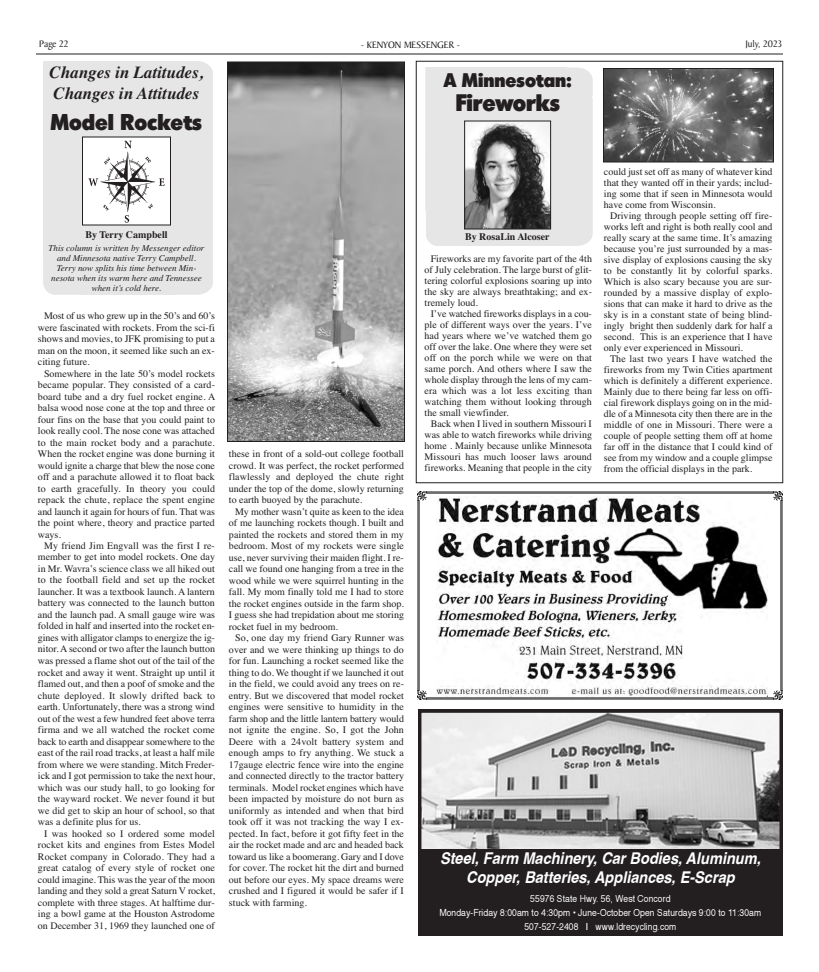
<style>
.page{position:relative;width:819px;height:972px;background:#fff}
.page>*{position:absolute;margin:0;border:0;box-sizing:border-box;transform-origin:0 0}
.t1{font:23px "Admisi Display S Si";color:#231f20}
.t2{font:22px "Admisi Display S Si";color:#231f20}
.t3{font:19px "Admisi Display S Si";color:#231f20}
.t4{font:italic 700 17px/21px "Times";color:#231f20}
.t5{font:16.2px/18.4px "Helvetica Bold Oblique+T42+IYVPNQ";color:#fff;text-align:center;scale:.9 1}
.t6{font:10px/11.5px "Times";color:#231f20;text-align:justify}
.t7{font:10px "Baker Signet";color:#231f20}
.t8{font:700 10px "Times";color:#231f20}
.t9{font:9.7px/14.2px "Helvetica+T42+ILIVHH";color:#fff;text-align:center;scale:.9 1}
.t10{font:italic 9px/10px "Times";color:#231f20;text-align:center}
</style>
<div class="page">
<hr style="left:36px;top:54px;width:747px;height:1px;background:#231f20">
<svg style="left:417px;top:491px;width:366px;height:209px"></svg>
<img style="left:437px;top:501px;width:331px;height:189px">
<svg style="left:417px;top:492px;width:9px;height:9px"></svg>
<svg style="left:774px;top:492px;width:9px;height:9px"></svg>
<svg style="left:774px;top:690px;width:9px;height:9px"></svg>
<svg style="left:417px;top:690px;width:9px;height:9px"></svg>
<img style="left:426px;top:492px;width:348px;height:9px">
<img style="left:774px;top:501px;width:9px;height:189px">
<img style="left:426px;top:690px;width:348px;height:9px">
<img style="left:417px;top:501px;width:9px;height:189px">
<div style="left:416px;top:61px;width:367px;height:422px;border:1px solid #231f20"></div>
<div style="left:426px;top:68px;width:166px;height:178px;background:#e6e6e6"></div>
<img style="left:466px;top:123px;width:83px;height:105px">
<div style="left:464px;top:121px;width:87px;height:109px;border:1px solid #231f20"></div>
<div style="left:43px;top:61px;width:170px;height:234px;background:#e6e6e6"></div>
<div style="left:82px;top:137px;width:88px;height:88px;background:#fff"></div>
<img style="left:88px;top:140px;width:76px;height:83px">
<div style="left:82px;top:136px;width:89px;height:90px;border:1px solid #231f20"></div>
<img style="left:605px;top:70px;width:167px;height:90px">
<div style="left:603px;top:68px;width:171px;height:94px;border:1px solid #231f20"></div>
<img style="left:229px;top:64px;width:174px;height:376px">
<div style="left:227px;top:62px;width:178px;height:380px;border:1px solid #231f20"></div>
<div style="left:415px;top:708px;width:369px;height:230px;background:linear-gradient(to right,#fff,#fff)"></div>
<svg style="left:418px;top:710px;width:365px;height:226px;background:#7d7b7c"></svg>
<p class="t7" style="left:39px;top:40px;width:31px">Page 22</p>
<p class="t7" style="left:361px;top:41px;width:101px">- KENYON MESSENGER -</p>
<p class="t7" style="left:745px;top:40px;width:38px">July, 2023</p>
<h3 class="t4" style="left:49px;top:61px;width:155px">Changes in Latitudes,<br>Changes in Attitudes</h3>
<h2 class="t2" style="left:50px;top:114px;width:153px">Model Rockets</h2>
<p class="t8" style="left:85px;top:229px;width:84px">By Terry Campbell</p>
<p class="t10" style="left:49px;top:243px;width:157px">This column is written by Messenger editor and Minnesota native Terry Campbell.<br>Terry now splits his time between Min&shy;nesota when its warm here and Tennessee when it’s cold here.</p>
<p class="t6" style="left:38px;top:310px;width:178px;text-indent:6px">Most of us who grew up in the 50’s and 60’s were fascinated with rockets. From the sci-fi shows and movies, to JFK promising to put a man on the moon, it seemed like such an ex&shy;citing future.</p>
<p class="t6" style="left:38px;top:367px;width:179px;text-indent:6px">Somewhere in the late 50’s model rockets became popular. They consisted of a card&shy;board tube and a dry fuel rocket engine. A balsa wood nose cone at the top and three or four fins on the base that you could paint to look really cool. The nose cone was attached to the main rocket body and a parachute.<br>When the rocket engine was done burning it would ignite a charge that blew the nose cone off and a parachute allowed it to float back to earth gracefully. In theory you could repack the chute, replace the spent engine and launch it again for hours of fun. That was the point where, theory and practice parted ways.</p>
<p class="t6" style="left:38px;top:540px;width:179px;text-indent:6px">My friend Jim Engvall was the first I re&shy;member to get into model rockets. One day in Mr. Wavra’s science class we all hiked out to the football field and set up the rocket launcher. It was a textbook launch. A lantern battery was connected to the launch button and the launch pad. A small gauge wire was folded in half and inserted into the rocket en&shy;gines with alligator clamps to energize the ig&shy;nitor. A second or two after the launch button was pressed a flame shot out of the tail of the rocket and away it went. Straight up until it flamed out, and then a poof of smoke and the chute deployed. It slowly drifted back to earth. Unfortunately, there was a strong wind out of the west a few hundred feet above terra firma and we all watched the rocket come back to earth and disappear somewhere to the east of the rail road tracks, at least a half mile from where we were standing. Mitch Freder&shy;ick and I got permission to take the next hour, which was our study hall, to go looking for the wayward rocket. We never found it but we did get to skip an hour of school, so that was a definite plus for us.</p>
<p class="t6" style="left:38px;top:827px;width:179px;text-indent:6px">I was hooked so I ordered some model rocket kits and engines from Estes Model Rocket company in Colorado. They had a great catalog of every style of rocket one could imagine. This was the year of the moon landing and they sold a great Saturn V rocket, complete with three stages. At halftime dur&shy;ing a bowl game at the Houston Astrodome on December 31, 1969 they launched one of</p>
<p class="t6" style="left:229px;top:448px;width:177px">these in front of a sold-out college football crowd. It was perfect, the rocket performed flawlessly and deployed the chute right under the top of the dome, slowly returning to earth buoyed by the parachute.</p>
<p class="t6" style="left:229px;top:505px;width:177px;text-indent:6px">My mother wasn’t quite as keen to the idea of me launching rockets though. I built and painted the rockets and stored them in my bedroom. Most of my rockets were single use, never surviving their maiden flight. I re&shy;call we found one hanging from a tree in the wood while we were squirrel hunting in the fall. My mom finally told me I had to store the rocket engines outside in the farm shop.<br>I guess she had trepidation about me storing rocket fuel in my bedroom.</p>
<p class="t6" style="left:229px;top:632px;width:177px;text-indent:6px">So, one day my friend Gary Runner was over and we were thinking up things to do for fun. Launching a rocket seemed like the thing to do. We thought if we launched it out in the field, we could avoid any trees on re&shy;entry. But we discovered that model rocket engines were sensitive to humidity in the farm shop and the little lantern battery would not ignite the engine. So, I got the John Deere with a 24volt battery system and enough amps to fry anything. We stuck a 17gauge electric fence wire into the engine and connected directly to the tractor battery terminals. Model rocket engines which have been impacted by moisture do not burn as uniformly as intended and when that bird took off it was not tracking the way I ex&shy;pected. In fact, before it got fifty feet in the air the rocket made and arc and headed back toward us like a boomerang. Gary and I dove for cover. The rocket hit the dirt and burned out before our eyes. My space dreams were crushed and I figured it would be safer if I stuck with farming.</p>
<h3 class="t3" style="left:444px;top:73px;width:129px">A Minnesotan:</h3>
<h1 class="t1" style="left:456px;top:94px;width:106px">Fireworks</h1>
<p class="t8" style="left:465px;top:230px;width:86px">By RosaLin Alcoser</p>
<p class="t6" style="left:425px;top:253px;width:169px;line-height:11px;text-indent:6px">Fireworks are my favorite part of the 4th of July celebration. The large burst of glit&shy;tering colorful explosions soaring up into the sky are always breathtaking; and ex&shy;tremely loud.</p>
<p class="t6" style="left:425px;top:308px;width:169px;line-height:11px;text-indent:6px">I’ve watched fireworks displays in a cou&shy;ple of different ways over the years. I’ve had years where we’ve watched them go off over the lake. One where they were set off on the porch while we were on that same porch. And others where I saw the whole display through the lens of my cam&shy;era which was a lot less exciting than watching them without looking through the small viewfinder.</p>
<p class="t6" style="left:425px;top:418px;width:169px;line-height:11px;text-indent:6px">Back when I lived in southern Missouri I was able to watch fireworks while driving home . Mainly because unlike Minnesota Missouri has much looser laws around fireworks. Meaning that people in the city</p>
<p class="t6" style="left:604px;top:166px;width:170px;line-height:11px">could just set off as many of whatever kind that they wanted off in their yards; includ&shy;ing some that if seen in Minnesota would have come from Wisconsin.</p>
<p class="t6" style="left:604px;top:210px;width:170px;line-height:11px;text-indent:6px">Driving through people setting off fire&shy;works left and right is both really cool and really scary at the same time. It’s amazing because you’re just surrounded by a mas&shy;sive display of explosions causing the sky to be constantly lit by colorful sparks.<br>Which is also scary because you are sur&shy;rounded by a massive display of explo&shy;sions that can make it hard to drive as the sky is in a constant state of being blind&shy;ingly bright then suddenly dark for half a second. This is an experience that I have only ever experienced in Missouri.</p>
<p class="t6" style="left:604px;top:353px;width:170px;line-height:11px;text-indent:6px">The last two years I have watched the fireworks from my Twin Cities apartment which is definitely a different experience.<br>Mainly due to there being far less on offi&shy;cial firework displays going on in the mid&shy;dle of a Minnesota city then there are in the middle of one in Missouri. There were a couple of people setting them off at home far off in the distance that I could kind of see from my window and a couple glimpse from the official displays in the park.</p>
<h3 class="t5" style="left:440px;top:850px;width:358px">Steel, Farm Machinery, Car Bodies, Aluminum,<br>Copper, Batteries, Appliances, E-Scrap</h3>
<p class="t9" style="left:439px;top:892px;width:359px">55976 State Hwy. 56, West Concord<br>Monday-Friday 8:00am to 4:30pm • June-October Open Saturdays 9:00 to 11:30am<br>507-527-2408 I www.ldrecycling.com</p>
</div>
